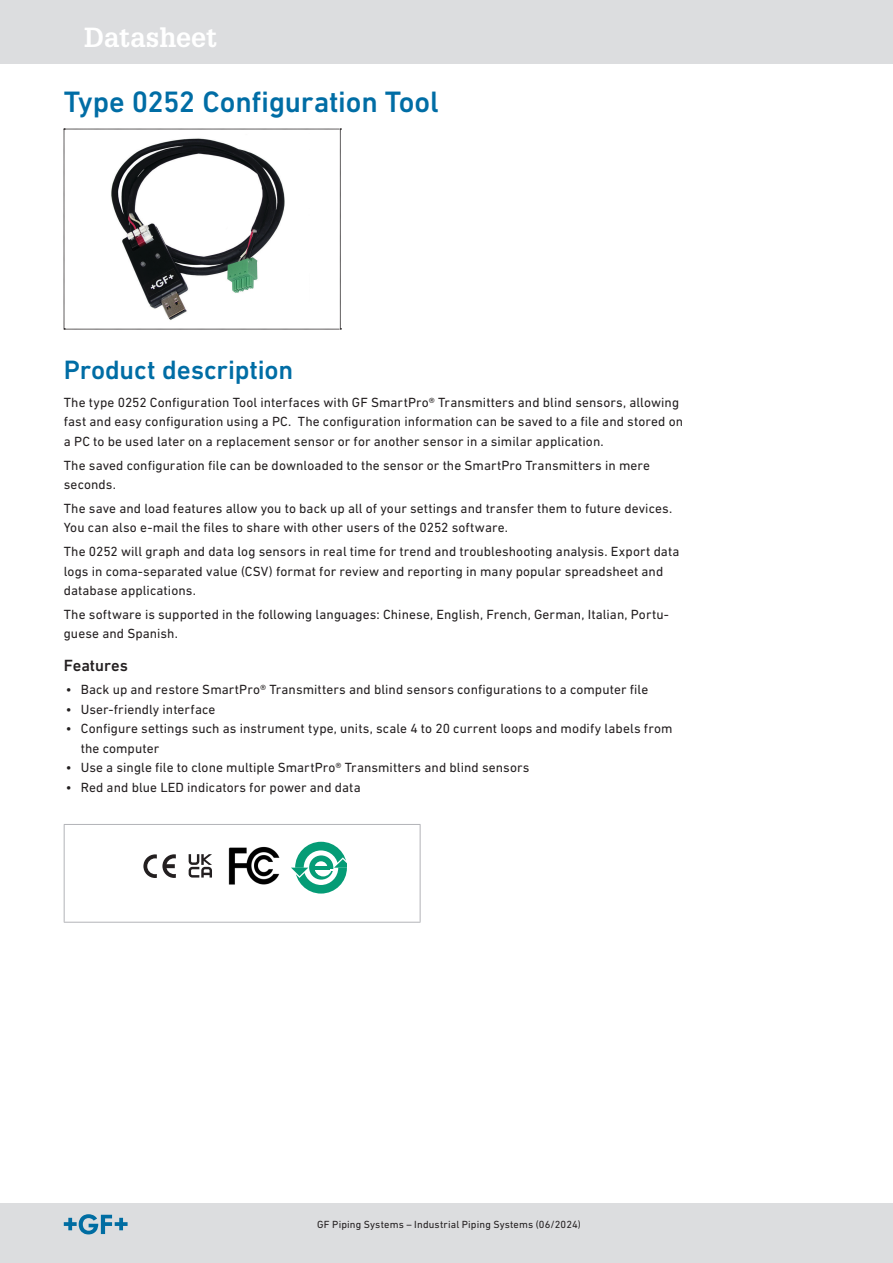
<style>
.page{position:relative;width:893px;height:1263px;background:#fff}
.page>*{position:absolute;margin:0;border:0;box-sizing:border-box;transform-origin:0 0}
.Überschrift_1_Kap_x{font:500 30px "DIN Next W1 G";letter-spacing:-.01em;color:#006da5}
.Überschrift_2_Kap_x{font:500 27px "DIN Next W1 G";letter-spacing:-.005em;color:#006da5}
.t1{font:700 27px "Glypha LT Pro";color:#fff}
.Überschrift_4__oNr{font:500 16.5px "DIN Next W1 G";letter-spacing:-.005em;color:#231f20}
.Grundtext{font:13.5px/19.5px "DIN Next W1 G";letter-spacing:.005em;color:#231f20}
.t2{font:10.5px "DIN Next W1 G";letter-spacing:.015em;color:#231f20}
</style>
<div class="page">
<div style="left:0;top:1203px;width:893px;height:60px;background:#dcdddf"></div>
<svg style="left:64px;top:1214px;width:64px;height:20px"></svg>
<div style="left:0;top:0;width:893px;height:64px;background:#dcdddf"></div>
<svg style="left:64px;top:129px;width:277px;height:201px"></svg>
<img style="left:82px;top:133px;width:228px;height:192px">
<hr style="left:64px;top:824px;width:356px;height:1px;background:#b2b3b7">
<hr style="left:64px;top:825px;width:1px;height:97px;background:#b2b3b7">
<hr style="left:420px;top:825px;width:1px;height:97px;background:#b2b3b7">
<hr style="left:64px;top:922px;width:356px;height:1px;background:#b2b3b7">
<svg style="left:143px;top:854px;width:33px;height:24px"></svg>
<svg style="left:189px;top:854px;width:23px;height:23px"></svg>
<img style="left:228px;top:846px;width:52px;height:39px">
<div style="left:295px;top:842px;width:51px;height:51px;background:#059c76;border-radius:50%"></div>
<div style="left:304px;top:850px;width:34px;height:35px;background:#fff;border-radius:50%"></div>
<svg style="left:309px;top:855px;width:24px;height:25px"></svg>
<svg style="left:291px;top:856px;width:55px;height:22px"></svg>
<h2 class="t1" style="left:84px;top:20px;width:134px">Datasheet</h2>
<p class="Überschrift_1_Kap_x" style="left:64px;top:84px;width:377px">Type 0252 Configuration Tool</p>
<p class="Überschrift_2_Kap_x" style="left:64px;top:354px;width:231px">Product description</p>
<p class="Grundtext" style="left:64px;top:392px;width:621px">The type 0252 Configuration Tool interfaces with GF SmartPro® Transmitters and blind sensors, allowing fast and easy configuration using a PC. The configuration information can be saved to a file and stored on a PC to be used later on a replacement sensor or for another sensor in a similar application.</p>
<p class="Grundtext" style="left:64px;top:455px;width:588px">The saved configuration file can be downloaded to the sensor or the SmartPro Transmitters in mere seconds.</p>
<p class="Grundtext" style="left:64px;top:498px;width:610px">The save and load features allow you to back up all of your settings and transfer them to future devices.<br>You can also e-mail the files to share with other users of the 0252 software.</p>
<p class="Grundtext" style="left:64px;top:541px;width:617px">The 0252 will graph and data log sensors in real time for trend and troubleshooting analysis. Export data logs in coma-separated value (CSV) format for review and reporting in many popular spreadsheet and database applications.</p>
<p class="Grundtext" style="left:64px;top:604px;width:607px">The software is supported in the following languages: Chinese, English, French, German, Italian, Portu&shy;guese and Spanish.</p>
<p class="Überschrift_4__oNr" style="left:64px;top:655px;width:66px">Features</p>
<p class="Grundtext" style="left:66px;top:680px;width:584px">• Back up and restore SmartPro® Transmitters and blind sensors configurations to a computer file</p>
<p class="Grundtext" style="left:66px;top:699px;width:151px">• User-friendly interface</p>
<p class="Grundtext" style="left:81px;top:719px;width:593px;text-indent:-15px">• Configure settings such as instrument type, units, scale 4 to 20 current loops and modify labels from the computer</p>
<p class="Grundtext" style="left:66px;top:758px;width:465px">• Use a single file to clone multiple SmartPro® Transmitters and blind sensors</p>
<p class="Grundtext" style="left:66px;top:777px;width:296px">• Red and blue LED indicators for power and data</p>
<p class="t2" style="left:317px;top:1219px;width:265px">GF Piping Systems – Industrial Piping Systems (06/2024)</p>
</div>
